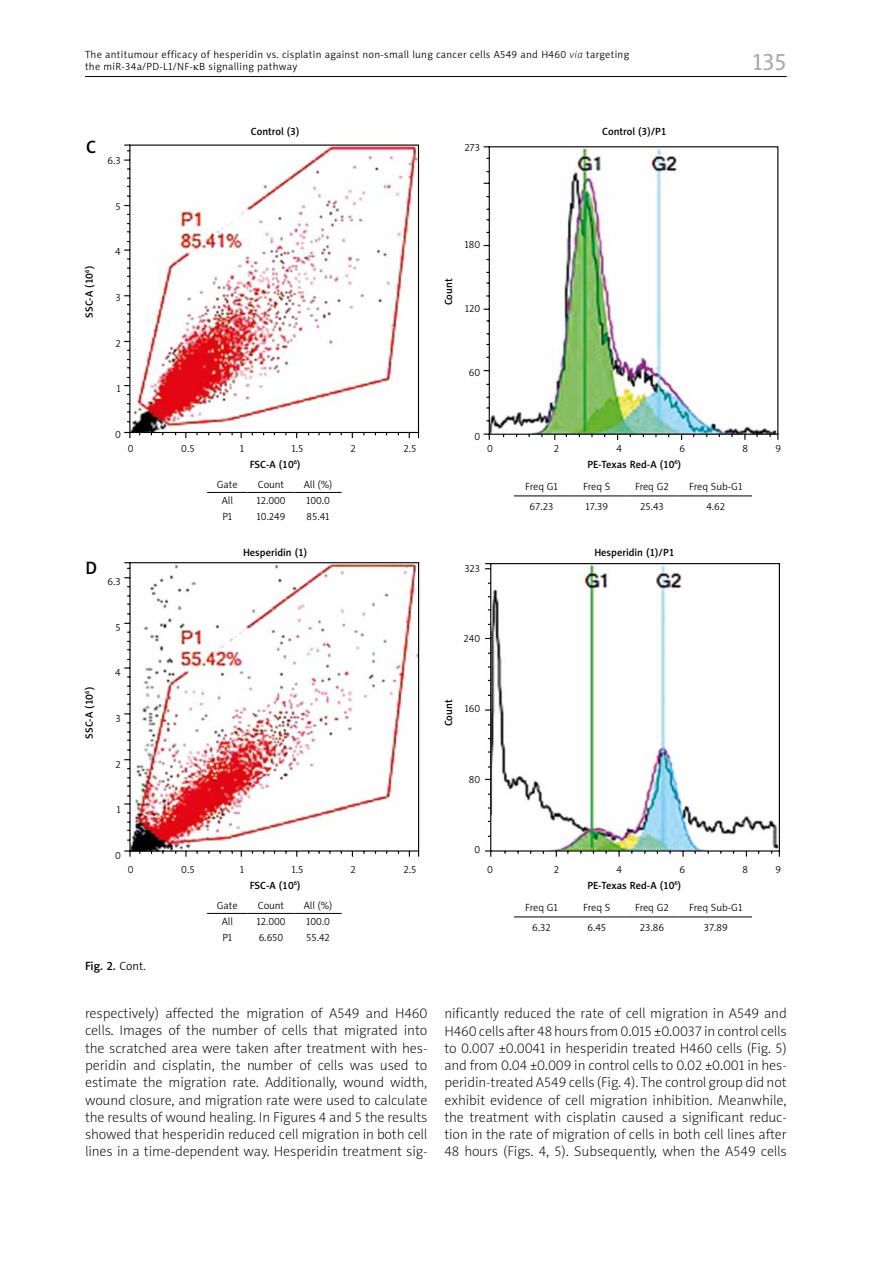
<style>
.page{position:relative;width:893px;height:1263px;background:#fff}
.page>*{position:absolute;margin:0;border:0;box-sizing:border-box;transform-origin:0 0}
.t1{font:24px "Naomi Sans EFN";color:#a8a8a7}
.t2{font:18px "Naomi Sans EFN Medium";color:#000}
.t3{font:14.25px/17.2px "Naomi Sans EFN Thin";color:#000;text-align:justify}
.t4{font:12px "Naomi Sans EFN Medium";color:#000}
.t5{font:10.5px "Naomi Sans EFN Light";color:#000}
.t6{font:10.5px "Naomi Sans EFN Medium";color:#000}
.t7{font:10.5px/12.6px "Naomi Sans EFN Light";letter-spacing:.03em;color:#000}
.s1{font-family:"Naomi Sans EFN Thin";font-style:italic}
.s2{font-family:"Naomi Sans EFN Light"}
</style>
<div class="page">
<hr style="left:85px;top:76px;width:702px;height:1px;background:#000">
<img style="left:124px;top:144px;width:296px;height:295px">
<img style="left:124px;top:562px;width:296px;height:295px">
<img style="left:483px;top:146px;width:296px;height:295px">
<svg style="left:485px;top:563px;width:295px;height:295px"></svg>
<hr style="left:207px;top:492px;width:40px;height:1px;background:#000">
<hr style="left:247px;top:492px;width:48px;height:1px;background:#000">
<hr style="left:295px;top:492px;width:47px;height:1px;background:#000">
<hr style="left:207px;top:913px;width:40px;height:1px;background:#000">
<hr style="left:247px;top:913px;width:48px;height:1px;background:#000">
<hr style="left:295px;top:913px;width:47px;height:1px;background:#000">
<hr style="left:514px;top:495px;width:55px;height:1px;background:#000">
<hr style="left:569px;top:495px;width:55px;height:1px;background:#000">
<hr style="left:624px;top:495px;width:56px;height:1px;background:#000">
<hr style="left:680px;top:495px;width:72px;height:1px;background:#000">
<hr style="left:514px;top:916px;width:55px;height:1px;background:#000">
<hr style="left:569px;top:916px;width:55px;height:1px;background:#000">
<hr style="left:624px;top:916px;width:56px;height:1px;background:#000">
<hr style="left:680px;top:916px;width:72px;height:1px;background:#000">
<p class="t7" style="left:85px;top:48px;width:545px">The antitumour efficacy of hesperidin vs. cisplatin against non‑small lung cancer cells A549 and H460 <span class="s1">via</span> targeting the miR‑34a/PD-L1/NF- B signalling pathway</p>
<p class="t2" style="left:86px;top:136px;width:12px">C</p>
<p class="t6" style="left:83px;top:318px;width:53px;rotate:-90deg">SSC-A (10<sup>6</sup>)</p>
<p class="t5" style="left:108px;top:155px;width:15px">6.3</p>
<p class="t5" style="left:115px;top:200px;width:7px">5</p>
<p class="t5" style="left:115px;top:246px;width:7px">4</p>
<p class="t5" style="left:116px;top:292px;width:7px">3</p>
<p class="t5" style="left:115px;top:337px;width:7px">2</p>
<p class="t5" style="left:116px;top:383px;width:6px">1</p>
<p class="t5" style="left:115px;top:429px;width:7px">0</p>
<p class="t6" style="left:251px;top:125px;width:50px">Control (3)</p>
<p class="t5" style="left:464px;top:141px;width:17px">273</p>
<p class="t6" style="left:442px;top:305px;width:29px;rotate:-90deg">Count</p>
<p class="t5" style="left:465px;top:239px;width:17px">180</p>
<p class="t5" style="left:465px;top:303px;width:17px">120</p>
<p class="t5" style="left:469px;top:366px;width:13px">60</p>
<p class="t5" style="left:474px;top:430px;width:7px">0</p>
<p class="t6" style="left:602px;top:125px;width:66px">Control (3)/P1</p>
<h1 class="t1" style="left:752px;top:48px;width:36px">135</h1>
<p class="t5" style="left:128px;top:442px;width:7px">0</p>
<p class="t5" style="left:181px;top:442px;width:15px">0.5</p>
<p class="t5" style="left:240px;top:442px;width:6px">1</p>
<p class="t5" style="left:292px;top:442px;width:13px">1.5</p>
<p class="t5" style="left:350px;top:442px;width:7px">2</p>
<p class="t5" style="left:404px;top:442px;width:14px">2.5</p>
<p class="t5" style="left:487px;top:442px;width:7px">0</p>
<p class="t5" style="left:554px;top:442px;width:7px">2</p>
<p class="t5" style="left:617px;top:442px;width:7px">4</p>
<p class="t5" style="left:679px;top:442px;width:7px">6</p>
<p class="t5" style="left:743px;top:442px;width:7px">8</p>
<p class="t5" style="left:775px;top:442px;width:7px">9</p>
<p class="t6" style="left:250px;top:458px;width:52px">FSC-A (10<sup>6</sup>)</p>
<p class="t6" style="left:588px;top:458px;width:95px">PE-Texas Red-A (10<sup>6</sup>)</p>
<p class="t5" style="left:217px;top:479px;width:22px">Gate</p>
<p class="t5" style="left:258px;top:479px;width:28px">Count</p>
<p class="t5" style="left:304px;top:479px;width:30px">All (%)</p>
<p class="t5" style="left:222px;top:495px;width:13px">All</p>
<p class="t5" style="left:256px;top:495px;width:31px">12.000</p>
<p class="t5" style="left:306px;top:495px;width:25px">100.0</p>
<p class="t5" style="left:222px;top:511px;width:11px">P1</p>
<p class="t5" style="left:257px;top:511px;width:30px">10.249</p>
<p class="t5" style="left:307px;top:511px;width:24px">85.41</p>
<p class="t5" style="left:525px;top:480px;width:34px">Freq G1</p>
<p class="t5" style="left:583px;top:480px;width:29px">Freq S</p>
<p class="t5" style="left:635px;top:480px;width:35px">Freq G2</p>
<p class="t5" style="left:689px;top:480px;width:55px">Freq Sub-G1</p>
<p class="t5" style="left:530px;top:500px;width:25px">67.23</p>
<p class="t5" style="left:585px;top:500px;width:24px">17.39</p>
<p class="t5" style="left:640px;top:500px;width:25px">25.43</p>
<p class="t5" style="left:706px;top:500px;width:20px">4.62</p>
<p class="t6" style="left:243px;top:546px;width:66px">Hesperidin (1)</p>
<p class="t6" style="left:594px;top:546px;width:82px">Hesperidin (1)/P1</p>
<p class="t2" style="left:85px;top:557px;width:13px">D</p>
<p class="t5" style="left:464px;top:562px;width:17px">323</p>
<p class="t6" style="left:83px;top:739px;width:53px;rotate:-90deg">SSC-A (10<sup>6</sup>)</p>
<p class="t5" style="left:108px;top:576px;width:15px">6.3</p>
<p class="t5" style="left:115px;top:621px;width:7px">5</p>
<p class="t5" style="left:115px;top:667px;width:7px">4</p>
<p class="t5" style="left:116px;top:713px;width:7px">3</p>
<p class="t5" style="left:115px;top:758px;width:7px">2</p>
<p class="t5" style="left:116px;top:804px;width:6px">1</p>
<p class="t5" style="left:115px;top:849px;width:7px">0</p>
<p class="t5" style="left:464px;top:633px;width:18px">240</p>
<p class="t6" style="left:442px;top:726px;width:29px;rotate:-90deg">Count</p>
<p class="t5" style="left:464px;top:703px;width:17px">160</p>
<p class="t5" style="left:469px;top:773px;width:13px">80</p>
<p class="t5" style="left:474px;top:843px;width:7px">0</p>
<p class="t5" style="left:128px;top:863px;width:7px">0</p>
<p class="t5" style="left:181px;top:863px;width:15px">0.5</p>
<p class="t5" style="left:240px;top:863px;width:6px">1</p>
<p class="t5" style="left:292px;top:863px;width:13px">1.5</p>
<p class="t5" style="left:350px;top:863px;width:7px">2</p>
<p class="t5" style="left:404px;top:863px;width:14px">2.5</p>
<p class="t5" style="left:487px;top:863px;width:7px">0</p>
<p class="t5" style="left:554px;top:863px;width:7px">2</p>
<p class="t5" style="left:617px;top:863px;width:7px">4</p>
<p class="t5" style="left:679px;top:863px;width:7px">6</p>
<p class="t5" style="left:743px;top:863px;width:7px">8</p>
<p class="t5" style="left:775px;top:863px;width:7px">9</p>
<p class="t6" style="left:250px;top:879px;width:52px">FSC-A (10<sup>6</sup>)</p>
<p class="t6" style="left:588px;top:879px;width:95px">PE-Texas Red-A (10<sup>6</sup>)</p>
<p class="t5" style="left:217px;top:900px;width:22px">Gate</p>
<p class="t5" style="left:258px;top:900px;width:28px">Count</p>
<p class="t5" style="left:304px;top:900px;width:30px">All (%)</p>
<p class="t5" style="left:222px;top:916px;width:13px">All</p>
<p class="t5" style="left:256px;top:916px;width:31px">12.000</p>
<p class="t5" style="left:306px;top:916px;width:25px">100.0</p>
<p class="t5" style="left:222px;top:932px;width:11px">P1</p>
<p class="t5" style="left:259px;top:932px;width:26px">6.650</p>
<p class="t5" style="left:306px;top:932px;width:25px">55.42</p>
<p class="t5" style="left:525px;top:901px;width:34px">Freq G1</p>
<p class="t5" style="left:583px;top:901px;width:29px">Freq S</p>
<p class="t5" style="left:635px;top:901px;width:35px">Freq G2</p>
<p class="t5" style="left:689px;top:901px;width:55px">Freq Sub-G1</p>
<p class="t5" style="left:532px;top:921px;width:20px">6.32</p>
<p class="t5" style="left:587px;top:921px;width:20px">6.45</p>
<p class="t5" style="left:640px;top:921px;width:25px">23.86</p>
<p class="t5" style="left:704px;top:921px;width:25px">37.89</p>
<p class="t4" style="left:85px;top:958px;width:62px">Fig. 2. <span class="s2">Cont.</span></p>
<p class="t3" style="left:85px;top:1005px;width:344px">respectively) affected the migration of A549 and H460 cells. Images of the number of cells that migrated into the scratched area were taken after treatment with hes&shy;peridin and cisplatin, the number of cells was used to estimate the migration rate. Additionally, wound width, wound closure, and migration rate were used to calculate the results of wound healing. In Figures 4 and 5 the results showed that hesperidin reduced cell migration in both cell lines in a time-dependent way. Hesperidin treatment sig-</p>
<p class="t3" style="left:444px;top:1005px;width:344px">nificantly reduced the rate of cell migration in A549 and H460 cells after 48 hours from 0.015 ±0.0037 in control cells to 0.007 ±0.0041 in hesperidin treated H460 cells (Fig. 5) and from 0.04 ±0.009 in control cells to 0.02 ±0.001 in hes&shy;peridin-treated A549 cells (Fig. 4). The control group did not exhibit evidence of cell migration inhibition. Meanwhile, the treatment with cisplatin caused a significant reduc&shy;tion in the rate of migration of cells in both cell lines after 48 hours (Figs. 4, 5). Subsequently, when the A549 cells</p>
</div>
